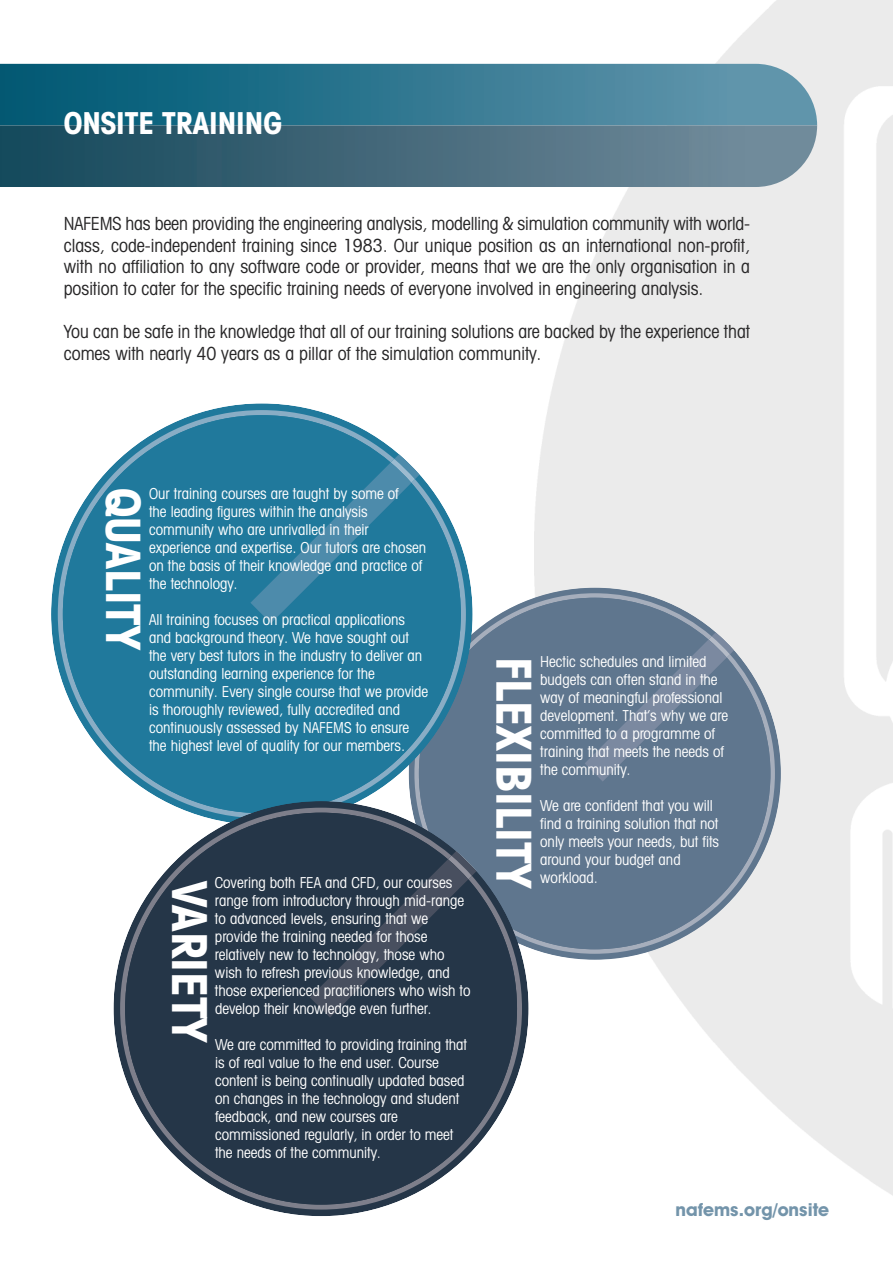
<style>
.page{position:relative;width:893px;height:1263px;background:#fff}
.page>*{position:absolute;margin:0;border:0;box-sizing:border-box;transform-origin:0 0}
.t1{font:700 condensed 48px "Avant Garde IT Cby BT";color:#fff}
.t2{font:700 condensed 47.25px "Avant Garde IT Cby BT";color:#fff}
.t3{font:700 condensed 30.15px "Avant Garde IT Cby BT";color:#fff}
.t4{font:condensed 18px/21.6px "Avant Garde IT Cby BT";color:#272627;text-align:justify}
.t5{font:700 18px "Avant Garde IT Cby BT";color:#7394aa}
.t6{font:condensed 15px/18px "Avant Garde IT Cby BT";color:#fff}
</style>
<div class="page">
<svg style="left:533px;top:593px;width:242px;height:361px;background:#c1c8cf"></svg>
<svg style="left:466px;top:598px;width:304px;height:351px;background:#72869b"></svg>
<svg style="left:585px;top:631px;width:150px;height:150px;background:#667b92"></svg>
<svg style="left:0;top:64px;width:817px;height:61px;background:#347992"></svg>
<img style="left:0;top:125px;width:817px;height:62px">
<svg style="left:58px;top:410px;width:408px;height:398px"></svg>
<svg style="left:63px;top:415px;width:398px;height:393px;background:#448daa"></svg>
<svg style="left:250px;top:453px;width:171px;height:170px;background:#2c7ea0"></svg>
<svg style="left:120px;top:808px;width:402px;height:401px"></svg>
<svg style="left:125px;top:813px;width:392px;height:391px;background:#475666"></svg>
<svg style="left:310px;top:850px;width:168px;height:167px;background:#2d3c4d"></svg>
<h3 class="t3" style="left:64px;top:113px;width:220px">ONSITE TRAINING</h3>
<p class="t4" style="left:64px;top:214px;width:688px">NAFEMS has been providing the engineering analysis, modelling &amp; simulation community with world&shy;class, code-independent training since 1983. Our unique position as an international non-profit, with no affiliation to any software code or provider, means that we are the only organisation in a position to cater for the specific training needs of everyone involved in engineering analysis.</p>
<p class="t4" style="left:64px;top:323px;width:688px">You can be safe in the knowledge that all of our training solutions are backed by the experience that comes with nearly 40 years as a pillar of the simulation community.</p>
<h2 class="t2" style="left:140px;top:488px;width:163px;rotate:90deg">QUALITY</h2>
<p class="t6" style="left:149px;top:486px;width:279px">Our training courses are taught by some of<br>the leading figures within the analysis community who are unrivalled in their experience and expertise. Our tutors are chosen on the basis of their knowledge and practice of the technology.</p>
<p class="t6" style="left:149px;top:612px;width:281px">All training focuses on practical applications and background theory. We have sought out the very best tutors in the industry to deliver an outstanding learning experience for the community. Every single course that we provide is thoroughly reviewed, fully accredited and continuously assessed by NAFEMS to ensure the highest level of quality for our members.</p>
<p class="t6" style="left:215px;top:875px;width:257px">Covering both FEA and CFD, our courses range from introductory through mid-range to advanced levels, ensuring that we provide the training needed for those relatively new to technology, those who wish to refresh previous knowledge, and those experienced practitioners who wish to develop their knowledge even further.</p>
<p class="t6" style="left:215px;top:1037px;width:254px">We are committed to providing training that is of real value to the end user. Course content is being continually updated based on changes in the technology and student feedback, and new courses are commissioned regularly, in order to meet the needs of the community.</p>
<h1 class="t1" style="left:207px;top:881px;width:163px;rotate:90deg">VARIETY</h1>
<h1 class="t1" style="left:531px;top:657px;width:232px;rotate:90deg">FLEXIBILITY</h1>
<p class="t6" style="left:540px;top:654px;width:189px">Hectic schedules and limited budgets can often stand in the way of meaningful professional development. That’s why we are committed to a programme of training that meets the needs of the community.</p>
<p class="t6" style="left:540px;top:798px;width:180px">We are confident that you will find a training solution that not only meets your needs, but fits around your budget and workload.</p>
<p class="t5" style="left:675px;top:1204px;width:155px">nafems.org/onsite</p>
</div>
